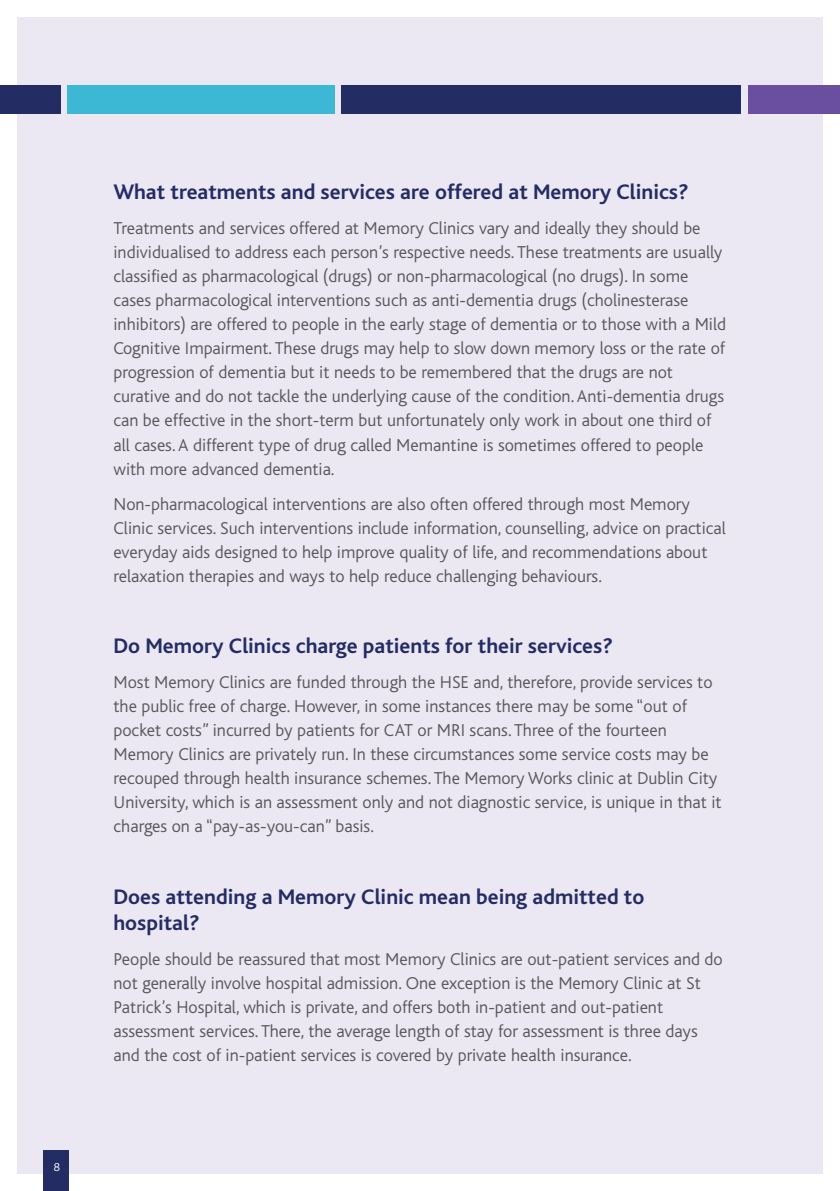
<style>
.page{position:relative;width:840px;height:1191px;background:#fff}
.page>*{position:absolute;margin:0;border:0;box-sizing:border-box;transform-origin:0 0}
.t1{font:700 22px/26.4px "Bliss";color:#242c64}
.t2{font:300 18px/24px "Bliss";color:#57585a}
.t3{font:300 12px "Bliss";color:#fff}
</style>
<div class="page">
<div style="left:17px;top:17px;width:805px;height:1157px;background:#ebe8f3"></div>
<div style="left:0;top:85px;width:60px;height:28px;background:#242c64"></div>
<div style="left:67px;top:85px;width:267px;height:28px;background:#3cb8d4"></div>
<div style="left:341px;top:85px;width:400px;height:28px;background:#242c64"></div>
<div style="left:747px;top:85px;width:92px;height:28px;background:#6a4ea0"></div>
<div style="left:43px;top:1150px;width:26px;height:41px;background:#242c64"></div>
<p class="t3" style="left:54px;top:1163px;width:8px">8</p>
<p class="t1" style="left:113px;top:181px;width:576px">What treatments and services are offered at Memory Clinics?</p>
<p class="t2" style="left:113px;top:218px;width:613px">Treatments and services offered at Memory Clinics vary and ideally they should be individualised to address each person’s respective needs. These treatments are usually classified as pharmacological (drugs) or non-pharmacological (no drugs). In some cases pharmacological interventions such as anti-dementia drugs (cholinesterase inhibitors) are offered to people in the early stage of dementia or to those with a Mild Cognitive Impairment. These drugs may help to slow down memory loss or the rate of progression of dementia but it needs to be remembered that the drugs are not curative and do not tackle the underlying cause of the condition.Anti-dementia drugs can be effective in the short-term but unfortunately only work in about one third of all cases.A different type of drug called Memantine is sometimes offered to people with more advanced dementia.</p>
<p class="t2" style="left:113px;top:494px;width:613px">Non-pharmacological interventions are also often offered through most Memory Clinic services. Such interventions include information, counselling, advice on practical everyday aids designed to help improve quality of life, and recommendations about relaxation therapies and ways to help reduce challenging behaviours.</p>
<p class="t1" style="left:113px;top:635px;width:500px">Do Memory Clinics charge patients for their services?</p>
<p class="t2" style="left:113px;top:672px;width:609px">Most Memory Clinics are funded through the HSE and, therefore, provide services to the public free of charge. However, in some instances there may be some “out of pocket costs” incurred by patients for CAT or MRI scans. Three of the fourteen Memory Clinics are privately run. In these circumstances some service costs may be recouped through health insurance schemes. The Memory Works clinic at Dublin City University, which is an assessment only and not diagnostic service, is unique in that it charges on a “pay-as-you-can” basis.</p>
<p class="t1" style="left:113px;top:885px;width:532px">Does attending a Memory Clinic mean being admitted to hospital?</p>
<p class="t2" style="left:113px;top:949px;width:610px">People should be reassured that most Memory Clinics are out-patient services and do not generally involve hospital admission. One exception is the Memory Clinic at St Patrick’s Hospital, which is private, and offers both in-patient and out-patient assessment services. There, the average length of stay for assessment is three days and the cost of in-patient services is covered by private health insurance.</p>
</div>
